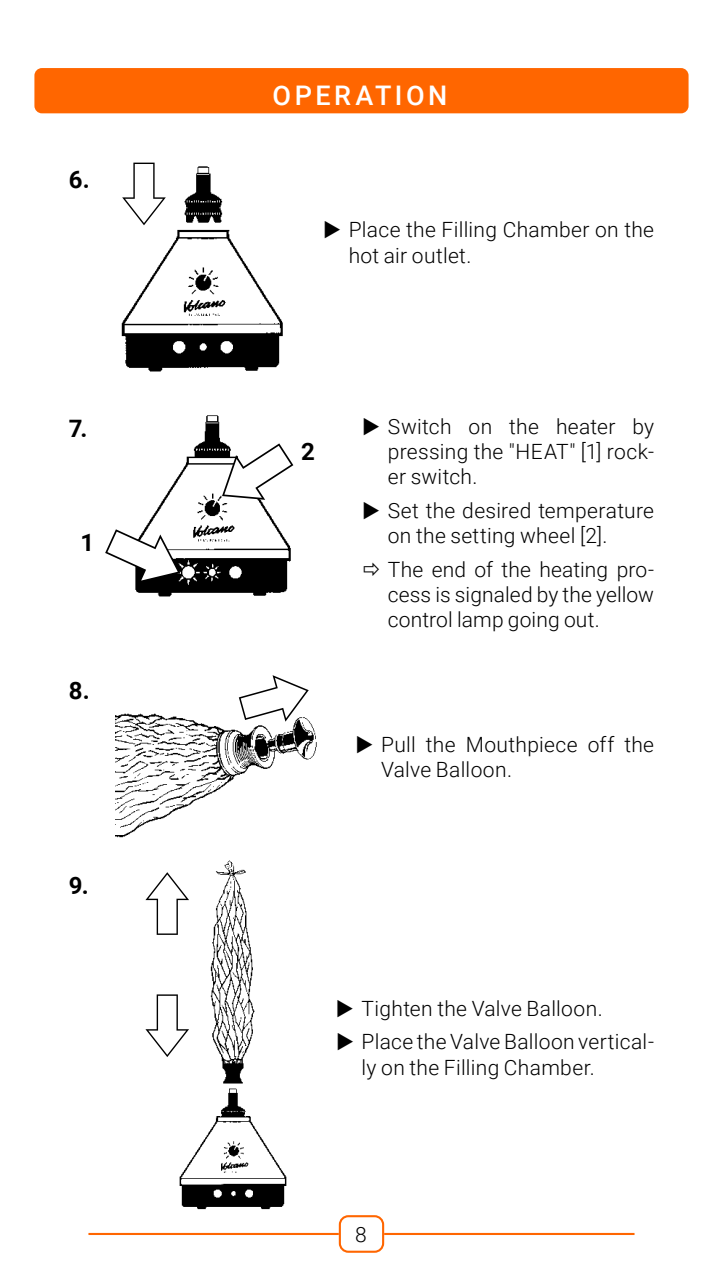
<style>
.page{position:relative;width:723px;height:1276px;background:#fff}
.page>*{position:absolute;margin:0;border:0;box-sizing:border-box;transform-origin:0 0}
.t1{font:500 27px "Roboto";letter-spacing:.13em;color:#fff}
.t2{font:700 24px "Roboto";color:#000}
.t3{font:300 21px/25.2px "Roboto";letter-spacing:.015em;color:#000}
</style>
<div class="page">
<div style="left:339px;top:1215px;width:45px;height:37px;border:2px solid #f60;border-radius:9px"></div>
<hr style="left:88px;top:1233px;width:251px;height:2px;background:#f60">
<hr style="left:384px;top:1233px;width:250px;height:2px;background:#f60">
<div style="left:34px;top:68px;width:654px;height:45px;background:#f60;border-radius:7px"></div>
<img style="left:135px;top:415px;width:159px;height:182px">
<svg style="left:222px;top:443px;width:71px;height:57px"></svg>
<svg style="left:105px;top:529px;width:75px;height:54px"></svg>
<img style="left:179px;top:860px;width:108px;height:350px">
<svg style="left:145px;top:994px;width:44px;height:63px"></svg>
<svg style="left:145px;top:872px;width:44px;height:63px"></svg>
<img style="left:116px;top:713px;width:201px;height:125px">
<svg style="left:239px;top:675px;width:70px;height:46px"></svg>
<img style="left:121px;top:166px;width:162px;height:206px">
<svg style="left:122px;top:163px;width:44px;height:62px"></svg>
<p class="t2" style="left:69px;top:163px;width:22px">6.</p>
<p class="t2" style="left:69px;top:411px;width:20px">7.</p>
<p class="t2" style="left:81px;top:525px;width:15px">1</p>
<p class="t2" style="left:69px;top:673px;width:22px">8.</p>
<p class="t2" style="left:69px;top:868px;width:22px">9.</p>
<p class="t1" style="left:272px;top:76px;width:176px">OPERATION</p>
<p class="t3" style="left:349px;top:217px;width:307px">Place the Filling Chamber on the hot air outlet.</p>
<p class="t2" style="left:301px;top:435px;width:15px">2</p>
<p class="t3" style="left:388px;top:413px;width:268px;text-align:justify">Switch on the heater by pressing the "HEAT" [1] rock&shy;er switch.</p>
<p class="t3" style="left:388px;top:497px;width:268px">Set the desired temperature on the setting wheel [2].</p>
<p class="t3" style="left:388px;top:556px;width:268px;text-align:justify">The end of the heating pro&shy;cess is signaled by the yellow control lamp going out.</p>
<p class="t3" style="left:381px;top:731px;width:275px">Pull the Mouthpiece off the<br>Valve Balloon.</p>
<p class="t3" style="left:361px;top:990px;width:294px;line-height:33.6px">Tighten the Valve Balloon.<br>Place the Valve Balloon vertical-</p>
<p class="t3" style="left:361px;top:1053px;width:235px">ly on the Filling Chamber.</p>
<p class="t3" style="left:355px;top:1220px;width:13px">8</p>
</div>
